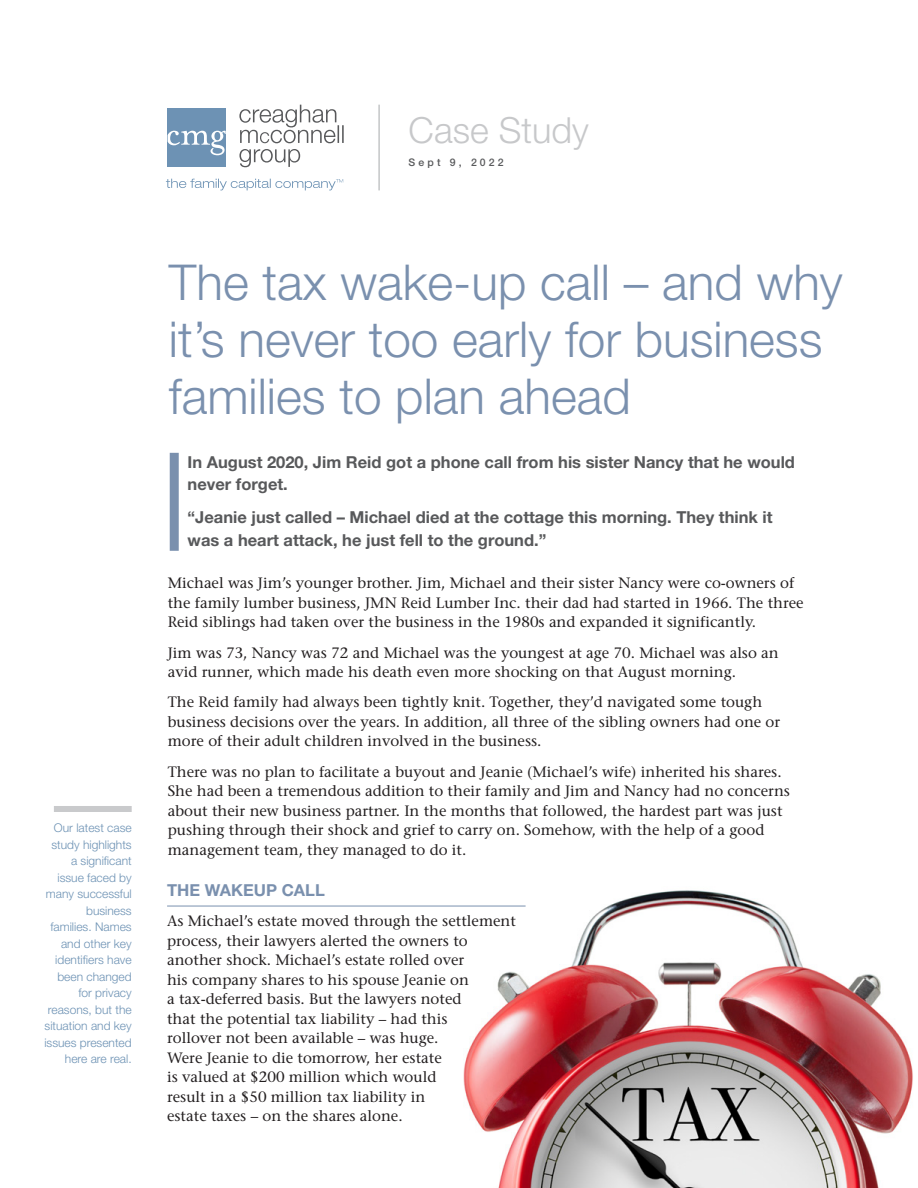
<style>
.page{position:relative;width:918px;height:1188px;background:#fff}
.page>*{position:absolute;margin:0;border:0;box-sizing:border-box;transform-origin:0 0}
.t1{font:300 49.5px/57px "Helvetica Neue LT Pro";color:#7a90ae}
.t2{font:300 36px "Helvetica Neue LT Pro";color:#c7c8ca}
.t3{font:700 16.5px/22.5px "Helvetica Neue LT Pro";color:#58595b}
.t4{font:700 16.5px "Helvetica Neue LT Pro";color:#7a90ae}
.t5{font:500 15px/19.5px "Stone Serif Std";color:#231f20}
.t6{font:300 12px/16.5px "Helvetica Neue LT Pro";color:#6d92b4;text-align:right}
.t7{font:500 10.5px "Helvetica Neue LT Pro";letter-spacing:.3em;color:#58595b}
</style>
<div class="page">
<hr style="left:379px;top:105px;width:1px;height:85px;background:#a7a9ac">
<img style="left:447px;top:890px;width:466px;height:298px">
<div style="left:168px;top:109px;width:58px;height:58px;background:#6d92b4"></div>
<svg style="left:168px;top:131px;width:58px;height:24px"></svg>
<svg style="left:239px;top:105px;width:105px;height:38px"></svg>
<svg style="left:239px;top:149px;width:61px;height:18px"></svg>
<svg style="left:166px;top:179px;width:177px;height:11px"></svg>
<div style="left:54px;top:806px;width:78px;height:6px;background:#c9cacc"></div>
<div style="left:170px;top:453px;width:9px;height:98px;background:#7a90ae"></div>
<hr style="left:167px;top:906px;width:359px;height:1px;background:#7a90ae">
<h2 class="t2" style="left:409px;top:108px;width:182px">Case Study</h2>
<p class="t7" style="left:409px;top:156px;width:97px">Sept 9, 2022</p>
<p class="t6" style="left:44px;top:819px;width:89px">Our latest case study highlights a significant issue faced by many successful business families. Names and other key identifiers have been changed for privacy reasons, but the situation and key issues presented here are real.</p>
<h1 class="t1" style="left:169px;top:253px;width:675px">The tax wake-up call – and why it’s never too early for business families to plan ahead</h1>
<p class="t3" style="left:188px;top:450px;width:609px">In August 2020, Jim Reid got a phone call from his sister Nancy that he would never forget.</p>
<p class="t3" style="left:188px;top:506px;width:587px">“Jeanie just called – Michael died at the cottage this morning. They think it was a heart attack, he just fell to the ground.”</p>
<p class="t5" style="left:168px;top:573px;width:637px">Michael was Jim’s younger brother. Jim, Michael and their sister Nancy were co-owners of the family lumber business, JMN Reid Lumber Inc. their dad had started in 1966. The three<br>Reid siblings had taken over the business in the 1980s and expanded it significantly.</p>
<p class="t5" style="left:168px;top:643px;width:613px">Jim was 73, Nancy was 72 and Michael was the youngest at age 70. Michael was also an avid runner, which made his death even more shocking on that August morning.</p>
<p class="t5" style="left:168px;top:692px;width:614px">The Reid family had always been tightly knit. Together, they’d navigated some tough business decisions over the years. In addition, all three of the sibling owners had one or more of their adult children involved in the business.</p>
<p class="t5" style="left:168px;top:762px;width:624px">There was no plan to facilitate a buyout and Jeanie (Michael’s wife) inherited his shares.<br>She had been a tremendous addition to their family and Jim and Nancy had no concerns about their new business partner. In the months that followed, the hardest part was just pushing through their shock and grief to carry on. Somehow, with the help of a good management team, they managed to do it.</p>
<p class="t4" style="left:167px;top:880px;width:159px">THE WAKEUP CALL</p>
<p class="t5" style="left:167px;top:911px;width:350px">As Michael’s estate moved through the settlement process, their lawyers alerted the owners to another shock. Michael’s estate rolled over<br>his company shares to his spouse Jeanie on<br>a tax-deferred basis. But the lawyers noted<br>that the potential tax liability – had this<br>rollover not been available – was huge.<br>Were Jeanie to die tomorrow, her estate<br>is valued at $200 million which would<br>result in a $50 million tax liability in<br>estate taxes – on the shares alone.</p>
</div>
